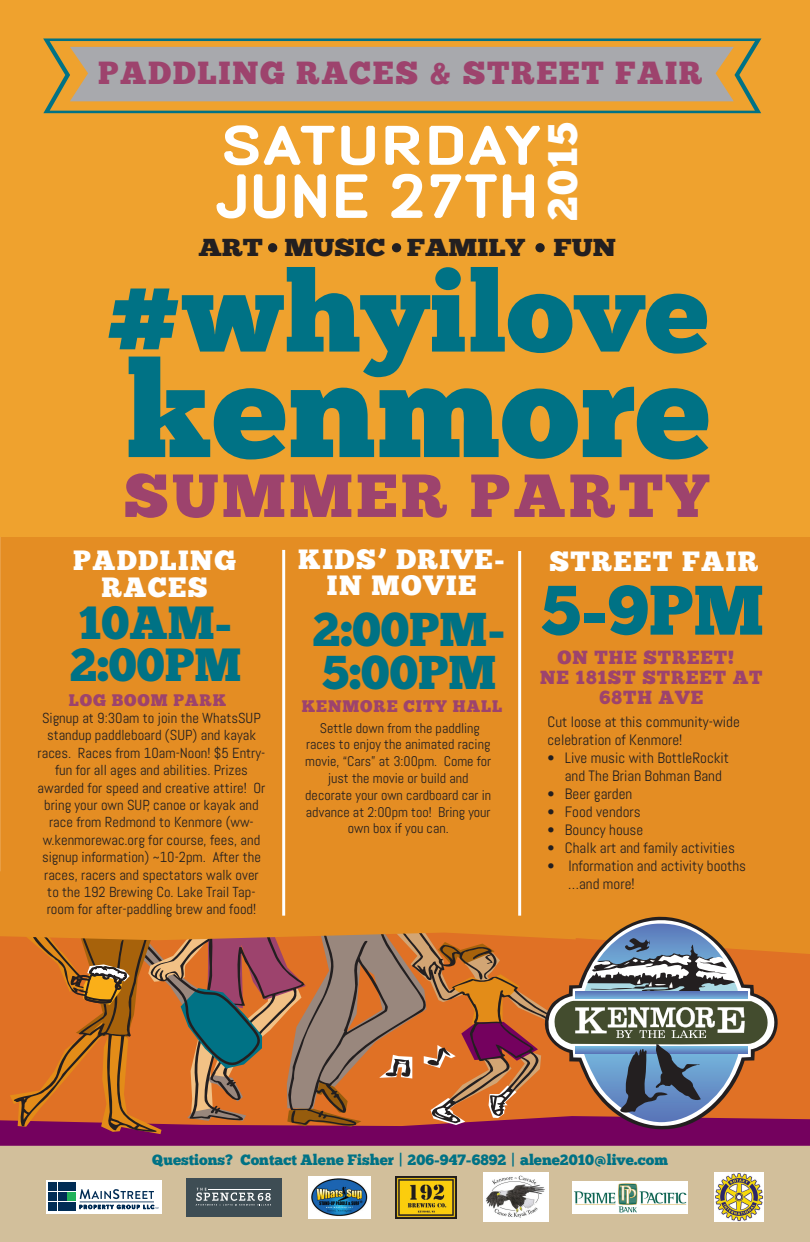
<style>
.page{position:relative;width:810px;height:1242px;background:#fff}
.page>*{position:absolute;margin:0;border:0;box-sizing:border-box;transform-origin:0 0}
.t1{font:134px "Chunk Five";color:#007285}
.t2{font:112.8px "Chunk Five";color:#007285;scale:1.04 1}
.t3{font:60.7px "Chunk Five";letter-spacing:.05em;color:#9d436d;scale:1.04 1}
.t4{font:50.2px "Abel";letter-spacing:.05em;color:#fff;scale:1.5 1}
.t5{font:47.4px/43px "Chunk Five";color:#007285}
.t6{font:46.5px/42px "Chunk Five";color:#007285}
.t7{font:41.3px "Chunk Five";color:#fff}
.t8{font:32px "Chunk Five";letter-spacing:.05em;color:#9d436d}
.t9{font:27.9px/26.8px "Chunk Five";letter-spacing:.05em;color:#fff;text-align:center}
.t10{font:24.6px "Chunk Five";color:#231f20;scale:1.17 1}
.t11{font:19px "Chunk Five";letter-spacing:.05em;color:#9d436d}
.t12{font:16.7px "Chunk Five";letter-spacing:.05em;color:#9d436d}
.t13{font:15px/18px "Abel";color:#231f20}
.t14{font:15px "Chunk Five";color:#007285}
.t15{font:14.5px/17.4px "Abel";color:#231f20;text-align:center}
.t16{font:14px/16.8px "Abel";color:#231f20;text-align:center}
</style>
<div class="page">
<div style="left:0;top:1144px;width:810px;height:98px;background:#d2bf9b"></div>
<img style="left:396px;top:1176px;width:61px;height:42px">
<img style="left:483px;top:1173px;width:65px;height:48px">
<div style="left:187px;top:1178px;width:95px;height:39px;background:#3e4d54"></div>
<svg style="left:196px;top:1188px;width:75px;height:18px"></svg>
<svg style="left:46px;top:1181px;width:115px;height:33px;background:#e7ecef"></svg>
<div style="left:68px;top:1193px;width:8px;height:8px;background:#21b259"></div>
<div style="left:48px;top:1183px;width:9px;height:8px;background:#002c55"></div>
<div style="left:58px;top:1183px;width:8px;height:8px;background:#002c55"></div>
<div style="left:58px;top:1193px;width:8px;height:8px;background:#002c55"></div>
<div style="left:58px;top:1203px;width:8px;height:8px;background:#002c55"></div>
<div style="left:68px;top:1203px;width:8px;height:8px;background:#002c55"></div>
<div style="left:68px;top:1183px;width:8px;height:8px;background:#002c55"></div>
<div style="left:48px;top:1193px;width:9px;height:8px;background:#002c55"></div>
<div style="left:48px;top:1203px;width:9px;height:8px;background:#002c55"></div>
<svg style="left:80px;top:1189px;width:74px;height:10px"></svg>
<hr style="left:80px;top:1202px;width:74px;height:1px;background:#002c55">
<svg style="left:80px;top:1205px;width:78px;height:4px"></svg>
<img style="left:714px;top:1173px;width:49px;height:49px">
<img style="left:308px;top:1176px;width:62px;height:42px">
<img style="left:572px;top:1181px;width:116px;height:32px">
<div style="left:0;top:537px;width:810px;height:377px;background:#e48d23"></div>
<div style="left:0;top:0;width:810px;height:537px;background:#efa22e"></div>
<div style="left:268px;top:243px;width:9px;height:9px;background:#231f20;border-radius:50%"></div>
<div style="left:392px;top:243px;width:9px;height:9px;background:#231f20;border-radius:50%"></div>
<div style="left:535px;top:243px;width:10px;height:9px;background:#231f20;border-radius:50%"></div>
<hr style="left:282px;top:550px;width:3px;height:366px;background:#fff">
<hr style="left:518px;top:551px;width:3px;height:365px;background:#fff">
<svg style="left:43px;top:38px;width:718px;height:75px"></svg>
<svg style="left:70px;top:47px;width:664px;height:172px"></svg>
<svg style="left:0;top:914px;width:810px;height:232px;background:#ac6a49"></svg>
<h3 class="t8" style="left:98px;top:54px;width:606px">PADDLING RACES &amp; STREET FAIR</h3>
<h3 class="t4" style="left:222px;top:114px;width:214px">SATURDAY</h3>
<h3 class="t7" style="left:538px;top:221px;width:101px;rotate:-90deg">2015</h3>
<h3 class="t10" style="left:198px;top:233px;width:359px">ART MUSIC FAMILY FUN</h3>
<h2 class="t2" style="left:106px;top:245px;width:581px">#whyilove</h2>
<h1 class="t1" style="left:123px;top:330px;width:589px">kenmore</h1>
<h3 class="t3" style="left:124px;top:460px;width:564px">SUMMER PARTY</h3>
<h3 class="t9" style="left:73px;top:547px;width:164px">PADDLING<br>RACES</h3>
<h3 class="t9" style="left:298px;top:546px;width:208px">KIDS’ DRIVE-</h3>
<h3 class="t9" style="left:549px;top:548px;width:210px">STREET FAIR</h3>
<h3 class="t9" style="left:327px;top:572px;width:151px">IN MOVIE</h3>
<h3 class="t5" style="left:312px;top:608px;width:453px">2:00PM- <sup>5-9PM<br></sup>5:00PM</h3>
<h3 class="t6" style="left:70px;top:602px;width:173px">10AM-<br>2:00PM</h3>
<h3 class="t11" style="left:557px;top:646px;width:178px">ON THE STREET!</h3>
<h3 class="t11" style="left:540px;top:666px;width:224px">NE 181ST STREET AT</h3>
<h3 class="t11" style="left:600px;top:686px;width:105px">68TH AVE</h3>
<p class="t12" style="left:69px;top:690px;width:159px">LOG BOOM PARK</p>
<p class="t12" style="left:302px;top:696px;width:202px">KENMORE CITY HALL</p>
<p class="t15" style="left:38px;top:709px;width:229px">Signup at 9:30am to join the WhatsSUP standup paddleboard (SUP) and kayak races. Races from 10am-Noon! $5 Entry&shy;fun for all ages and abilities. Prizes awarded for speed and creative attire! Or bring your own SUP, canoe or kayak and race from Redmond to Kenmore (ww&shy;w.kenmorewac.org for course, fees, and signup information) ~10-2pm. After the races, racers and spectators walk over to the 192 Brewing Co. Lake Trail Tap&shy;room for after-paddling brew and food!</p>
<p class="t16" style="left:305px;top:719px;width:187px">Settle down from the paddling races to enjoy the animated racing movie, “Cars” at 3:00pm. Come for just the movie or build and decorate your own cardboard car in advance at 2:00pm too! Bring your own box if you can.</p>
<p class="t13" style="left:548px;top:713px;width:194px">Cut loose at this community-wide celebration of Kenmore!</p>
<p class="t13" style="left:565px;top:749px;width:166px;text-indent:-17px">• Live music with BottleRockit and The Brian Bohman Band</p>
<p class="t13" style="left:548px;top:785px;width:86px">• Beer garden</p>
<p class="t13" style="left:548px;top:803px;width:95px">• Food vendors</p>
<p class="t13" style="left:548px;top:821px;width:97px">• Bouncy house</p>
<p class="t13" style="left:548px;top:839px;width:189px">• Chalk art and family activities</p>
<p class="t13" style="left:568px;top:857px;width:179px;text-indent:-21px">• Information and activity booths …and more!</p>
<p class="t14" style="left:152px;top:1151px;width:517px">Questions? Contact Alene Fisher | 206-947-6892 | alene2010@live.com</p>
</div>
